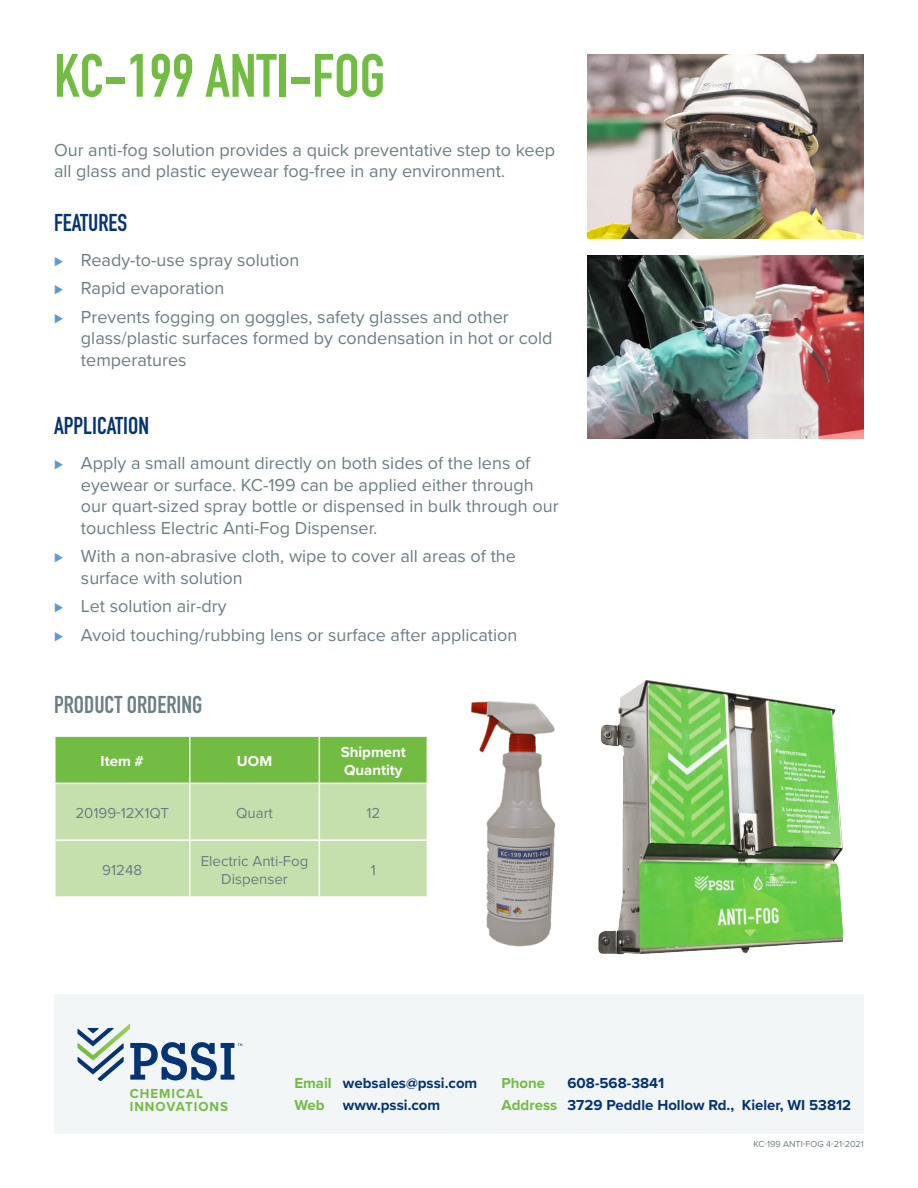
<style>
.page{position:relative;width:918px;height:1188px;background:#fff}
.page>*{position:absolute;margin:0;border:0;box-sizing:border-box;transform-origin:0 0}
.t1{font:700 60px "DIN Condensed";color:#72bc43}
.t2{font:700 24px "DIN Condensed";color:#053474}
.t3{font:700 24px "DIN Condensed";color:#6c7e83}
.t4{font:18px/21.6px "Proxima Nova";color:#6c7e83}
.t5{font:700 15px/22.5px "Proxima Nova";color:#053474}
.t6{font:15px/18px "Proxima Nova";color:#6c7e83;text-align:center}
.t7{font:700 15px/18px "Proxima Nova";color:#fff}
.t8{font:700 15px "Proxima Nova";color:#72bc43}
.t9{font:700 13.5px/13.2px "Proxima Nova";letter-spacing:.075em;color:#72bc43}
.t10{font:9px "Proxima Nova";color:#6c7e83}
.s1{font-weight:700;font-size:15px;color:#6098d1}
.s2{color:#72bc43}
</style>
<div class="page">
<div style="left:54px;top:994px;width:810px;height:140px;background:#f3f6f7"></div>
<svg style="left:77px;top:1024px;width:165px;height:57px"></svg>
<svg style="left:56px;top:737px;width:371px;height:159px;background:#add58e"></svg>
<hr style="left:189px;top:737px;width:1px;height:46px;background:#fff">
<hr style="left:319px;top:737px;width:1px;height:46px;background:#fff">
<hr style="left:54px;top:783px;width:136px;height:1px;background:#fff">
<hr style="left:190px;top:783px;width:129px;height:1px;background:#fff">
<hr style="left:189px;top:784px;width:1px;height:55px;background:#fff">
<hr style="left:319px;top:783px;width:109px;height:1px;background:#fff">
<hr style="left:319px;top:784px;width:1px;height:55px;background:#fff">
<hr style="left:54px;top:839px;width:136px;height:2px;background:#fff">
<hr style="left:190px;top:839px;width:129px;height:2px;background:#fff">
<hr style="left:189px;top:841px;width:1px;height:55px;background:#fff">
<hr style="left:319px;top:839px;width:109px;height:2px;background:#fff">
<hr style="left:319px;top:841px;width:1px;height:55px;background:#fff">
<img style="left:471px;top:701px;width:85px;height:246px">
<img style="left:587px;top:54px;width:277px;height:184px">
<img style="left:587px;top:255px;width:277px;height:183px">
<img style="left:598px;top:680px;width:246px;height:275px">
<h1 class="t1" style="left:54px;top:35px;width:333px">KC-199 ANTI-FOG</h1>
<p class="t4" style="left:54px;top:138px;width:503px">Our anti-fog solution provides a quick preventative step to keep all glass and plastic eyewear fog-free in any environment.</p>
<h2 class="t2" style="left:54px;top:206px;width:75px">FEATURES</h2>
<p class="t4" style="left:54px;top:245px;width:456px;line-height:28.3px"><span class="s1">⊲</span> Ready-to-use spray solution<br><span class="s1">⊲</span> Rapid evaporation<br><span class="s1">⊲</span> Prevents fogging on goggles, safety glasses and other</p>
<p class="t4" style="left:81px;top:327px;width:473px">glass/plastic surfaces formed by condensation in hot or cold temperatures</p>
<h2 class="t2" style="left:54px;top:410px;width:97px">APPLICATION</h2>
<p class="t4" style="left:81px;top:452px;width:479px;text-indent:-27px"><span class="s1">⊲</span> Apply a small amount directly on both sides of the lens of eyewear or surface. KC-199 can be applied either through our quart-sized spray bottle or dispensed in bulk through our touchless Electric Anti-Fog Dispenser.</p>
<p class="t4" style="left:81px;top:545px;width:437px;text-indent:-27px"><span class="s1">⊲</span> With a non-abrasive cloth, wipe to cover all areas of the surface with solution</p>
<p class="t4" style="left:54px;top:591px;width:465px;line-height:28.3px"><span class="s1">⊲</span> Let solution air-dry<br><span class="s1">⊲</span> Avoid touching/rubbing lens or surface after application</p>
<h2 class="t3" style="left:54px;top:688px;width:150px">PRODUCT ORDERING</h2>
<p class="t7" style="left:101px;top:751px;width:45px">Item #</p>
<p class="t7" style="left:237px;top:751px;width:37px">UOM</p>
<p class="t7" style="left:341px;top:742px;width:67px">Shipment<br>Quantity</p>
<p class="t6" style="left:75px;top:803px;width:95px">20199-12X1QT</p>
<p class="t6" style="left:236px;top:803px;width:39px">Quart</p>
<p class="t6" style="left:366px;top:803px;width:15px">12</p>
<p class="t6" style="left:102px;top:860px;width:41px">91248</p>
<p class="t6" style="left:201px;top:851px;width:109px">Electric Anti-Fog<br>Dispenser</p>
<p class="t6" style="left:371px;top:860px;width:7px">1</p>
<p class="t9" style="left:130px;top:1087px;width:100px">CHEMICAL<br>INNOVATIONS</p>
<p class="t5" style="left:294px;top:1071px;width:185px"><span class="s2">Email</span> websales@pssi.com<br><span class="s2">Web</span> www.pssi.com</p>
<p class="t8" style="left:502px;top:1072px;width:45px">Phone</p>
<p class="t5" style="left:502px;top:1071px;width:351px;text-indent:66px">608-568-3841<br><span class="s2">Address</span> 3729 Peddle Hollow Rd., Kieler, WI 53812</p>
<p class="t10" style="left:754px;top:1137px;width:112px">KC-199 ANTI-FOG 4-21-2021</p>
</div>
